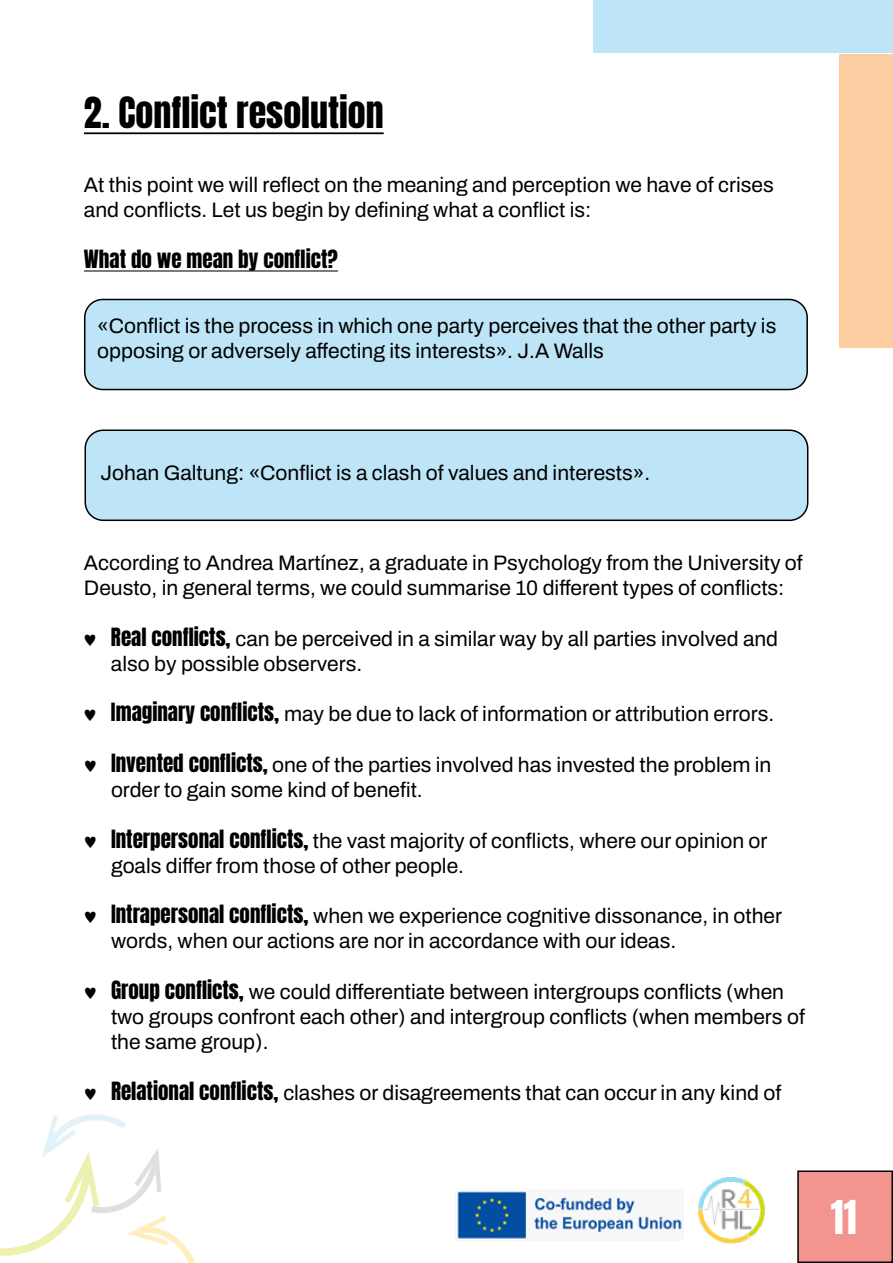
<style>
.page{position:relative;width:893px;height:1263px;background:#fff}
.page>*{position:absolute;margin:0;border:0;box-sizing:border-box;transform-origin:0 0}
.t1{font:39px "Anton";color:#fff}
.t2{font:36px "Anton";color:#000}
.t3{font:600 21px/25.2px "Archivo";color:#000}
.t4{font:21px "Anton";color:#000}
.s1{font-family:"Fira Mono";font-weight:400}
.s2{font-family:"Anton";font-weight:400}
</style>
<div class="page">
<div style="left:798px;top:1171px;width:94px;height:91px;background:#f2958e"></div>
<div style="left:797px;top:1170px;width:96px;height:93px;border:2px solid #000"></div>
<svg style="left:0;top:1114px;width:196px;height:149px"></svg>
<div style="left:593px;top:0;width:300px;height:53px;background:#bde4f7"></div>
<div style="left:839px;top:54px;width:54px;height:294px;background:#fccfa2"></div>
<img style="left:698px;top:1177px;width:67px;height:67px">
<img style="left:457px;top:1191px;width:225px;height:48px">
<hr style="left:84px;top:132px;width:300px;height:2px;background:#000">
<hr style="left:84px;top:270px;width:254px;height:1px;background:#000">
<div style="left:85px;top:299px;width:722px;height:90px;background:#bde4f7;border-radius:18px"></div>
<div style="left:84px;top:299px;width:724px;height:91px;border:2px solid #000;border-radius:18px"></div>
<div style="left:85px;top:430px;width:723px;height:90px;background:#bde4f7;border-radius:18px"></div>
<div style="left:85px;top:429px;width:723px;height:92px;border:2px solid #000;border-radius:18px"></div>
<h2 class="t2" style="left:84px;top:94px;width:301px">2. Conflict resolution</h2>
<p class="t3" style="left:84px;top:172px;width:691px">At this point we will reflect on the meaning and perception we have of crises and conflicts. Let us begin by defining what a conflict is:</p>
<p class="t4" style="left:84px;top:248px;width:255px">What do we mean by conflict?</p>
<p class="t3" style="left:97px;top:313px;width:681px">«Conflict is the process in which one party perceives that the other party is opposing or adversely affecting its interests». J.A Walls</p>
<p class="t3" style="left:100px;top:460px;width:551px">Johan Galtung: «Conflict is a clash of values and interests».</p>
<p class="t3" style="left:84px;top:550px;width:720px">According to Andrea Martínez, a graduate in Psychology from the University of<br>Deusto, in general terms, we could summarise 10 different types of conflicts:</p>
<p class="t3" style="left:111px;top:626px;width:669px;text-indent:-27px"><span class="s1">♥</span> <span class="s2">Real conflicts,</span> can be perceived in a similar way by all parties involved and also by possible observers.</p>
<p class="t3" style="left:84px;top:702px;width:692px"><span class="s1">♥</span> <span class="s2">Imaginary conflicts,</span> may be due to lack of information or attribution errors.</p>
<p class="t3" style="left:111px;top:752px;width:662px;text-indent:-27px"><span class="s1">♥</span> <span class="s2">Invented conflicts,</span> one of the parties involved has invested the problem in order to gain some kind of benefit.</p>
<p class="t3" style="left:111px;top:828px;width:658px;text-indent:-27px"><span class="s1">♥</span> <span class="s2">Interpersonal conflicts,</span> the vast majority of conflicts, where our opinion or goals differ from those of other people.</p>
<p class="t3" style="left:111px;top:903px;width:673px;text-indent:-27px"><span class="s1">♥</span> <span class="s2">Intrapersonal conflicts,</span> when we experience cognitive dissonance, in other words, when our actions are nor in accordance with our ideas.</p>
<p class="t3" style="left:111px;top:979px;width:695px;text-indent:-27px"><span class="s1">♥</span> <span class="s2">Group conflicts,</span> we could differentiate between intergroups conflicts (when two groups confront each other) and intergroup conflicts (when members of the same group).</p>
<p class="t3" style="left:84px;top:1080px;width:699px"><span class="s1">♥</span> <span class="s2">Relational conflicts,</span> clashes or disagreements that can occur in any kind of</p>
<h1 class="t1" style="left:831px;top:1197px;width:27px">11</h1>
</div>
